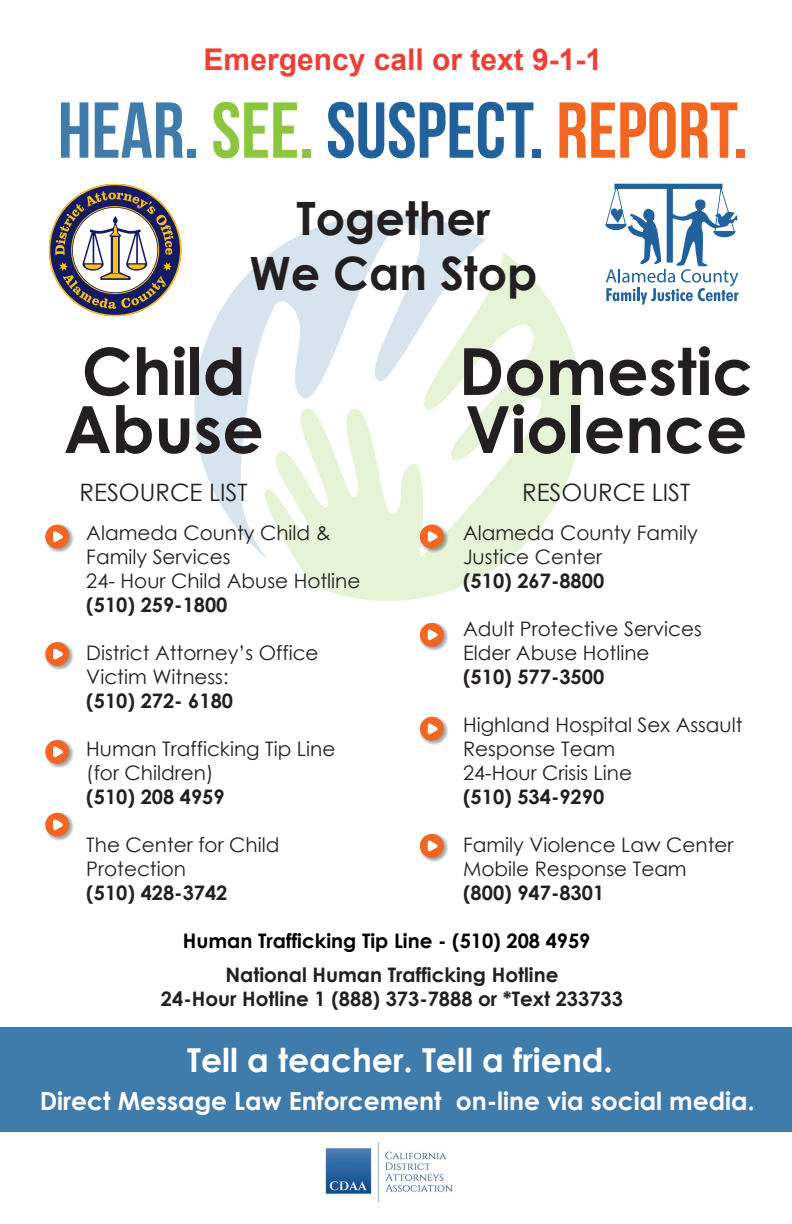
<style>
.page{position:relative;width:792px;height:1224px;background:#fff}
.page>*{position:absolute;margin:0;border:0;box-sizing:border-box;transform-origin:0 0}
.t1{font:79px "Bebas Neue";color:#21629c}
.t2{font:700 65px/58px "Century Gothic";color:#231f20}
.t3{font:700 46px/55.2px "Century Gothic";color:#231f20;text-align:center}
.t4{font:700 33px "Century Gothic";color:#fff}
.t5{font:700 30px "Arial";color:#ee3e35}
.t6{font:700 25px "Century Gothic";color:#fff}
.t7{font:24px "Century Gothic";color:#231f20}
.t8{font:20px/24px "Century Gothic";color:#231f20}
.t9{font:700 20px/24px "Century Gothic";color:#231f20;text-align:center}
.t10{font:700 20px "Century Gothic";color:#000}
.s1{color:#3f7bab}
.s2{color:#8bc63e}
.s3{color:#f36621}
</style>
<div class="page">
<svg style="left:195px;top:214px;width:291px;height:343px"></svg>
<svg style="left:265px;top:251px;width:317px;height:350px"></svg>
<svg style="left:605px;top:184px;width:134px;height:121px"></svg>
<svg style="left:49px;top:184px;width:132px;height:132px"></svg>
<div style="left:0;top:1027px;width:792px;height:104px;background:#3f7bab"></div>
<img style="left:325px;top:1142px;width:128px;height:60px">
<svg style="left:43px;top:522px;width:31px;height:31px"></svg>
<div style="left:45px;top:525px;width:24px;height:24px;background:#f36621;border-radius:50%"></div>
<svg style="left:53px;top:531px;width:10px;height:11px"></svg>
<svg style="left:418px;top:522px;width:31px;height:31px"></svg>
<div style="left:420px;top:525px;width:24px;height:24px;background:#f36621;border-radius:50%"></div>
<svg style="left:428px;top:531px;width:10px;height:11px"></svg>
<svg style="left:418px;top:621px;width:31px;height:31px"></svg>
<div style="left:420px;top:623px;width:24px;height:24px;background:#f36621;border-radius:50%"></div>
<svg style="left:428px;top:629px;width:10px;height:12px"></svg>
<svg style="left:418px;top:715px;width:31px;height:31px"></svg>
<div style="left:420px;top:717px;width:24px;height:24px;background:#f36621;border-radius:50%"></div>
<svg style="left:428px;top:723px;width:10px;height:12px"></svg>
<svg style="left:418px;top:832px;width:31px;height:31px"></svg>
<div style="left:420px;top:834px;width:24px;height:24px;background:#f36621;border-radius:50%"></div>
<svg style="left:428px;top:840px;width:10px;height:12px"></svg>
<svg style="left:43px;top:640px;width:31px;height:31px"></svg>
<div style="left:45px;top:642px;width:24px;height:24px;background:#f36621;border-radius:50%"></div>
<svg style="left:53px;top:648px;width:10px;height:12px"></svg>
<svg style="left:43px;top:738px;width:31px;height:31px"></svg>
<div style="left:45px;top:740px;width:24px;height:24px;background:#f36621;border-radius:50%"></div>
<svg style="left:53px;top:746px;width:10px;height:12px"></svg>
<svg style="left:43px;top:810px;width:31px;height:32px"></svg>
<div style="left:45px;top:813px;width:24px;height:24px;background:#f36621;border-radius:50%"></div>
<svg style="left:53px;top:819px;width:10px;height:11px"></svg>
<h3 class="t5" style="left:204px;top:38px;width:400px">Emergency call or text 9-1-1</h3>
<h1 class="t1" style="left:58px;top:87px;width:692px"><span class="s1">HEAR.</span><span class="s2">SEE.</span>SUSPECT. <span class="s3">REPORT.</span></h1>
<h3 class="t3" style="left:250px;top:189px;width:289px">Together<br>We Can Stop</h3>
<h2 class="t2" style="left:64px;top:339px;width:202px">Child<br>Abuse</h2>
<h2 class="t2" style="left:459px;top:339px;width:297px">Domestic<br>Violence</h2>
<p class="t7" style="left:80px;top:476px;width:170px">RESOURCE LIST</p>
<p class="t7" style="left:522px;top:476px;width:170px">RESOURCE LIST</p>
<p class="t8" style="left:86px;top:521px;width:276px">Alameda County Child &amp;<br>Family Services<br>24- Hour Child Abuse Hotline</p>
<p class="t9" style="left:86px;top:592px;width:143px">(510) 259-1800</p>
<p class="t8" style="left:86px;top:641px;width:234px">District Attorney’s Office<br>Victim Witness:</p>
<p class="t9" style="left:86px;top:688px;width:148px">(510) 272- 6180</p>
<p class="t8" style="left:86px;top:737px;width:251px">Human Trafficking Tip Line (for Children)</p>
<p class="t9" style="left:86px;top:784px;width:140px">(510) 208 4959</p>
<p class="t8" style="left:86px;top:833px;width:195px">The Center for Child<br>Protection</p>
<p class="t9" style="left:86px;top:880px;width:143px">(510) 428-3742</p>
<p class="t8" style="left:463px;top:521px;width:236px">Alameda County Family<br>Justice Center</p>
<p class="t9" style="left:463px;top:568px;width:143px">(510) 267-8800</p>
<p class="t8" style="left:463px;top:617px;width:240px">Adult Protective Services<br>Elder Abuse Hotline</p>
<p class="t9" style="left:463px;top:664px;width:143px">(510) 577-3500</p>
<p class="t8" style="left:463px;top:713px;width:281px">Highland Hospital Sex Assault<br>Response Team<br>24-Hour Crisis Line</p>
<p class="t9" style="left:463px;top:784px;width:143px">(510) 534-9290</p>
<p class="t8" style="left:463px;top:833px;width:272px">Family Violence Law Center<br>Mobile Response Team</p>
<p class="t9" style="left:463px;top:880px;width:143px">(800) 947-8301</p>
<p class="t10" style="left:183px;top:925px;width:409px">Human Trafficking Tip Line - (510) 208 4959</p>
<p class="t9" style="left:161px;top:962px;width:463px">National Human Trafficking Hotline<br>24-Hour Hotline 1 (888) 373-7888 or *Text 233733</p>
<h3 class="t4" style="left:187px;top:1035px;width:427px">Tell a teacher. Tell a friend.</h3>
<p class="t6" style="left:40px;top:1082px;width:717px">Direct Message Law Enforcement on-line via social media.</p>
</div>
